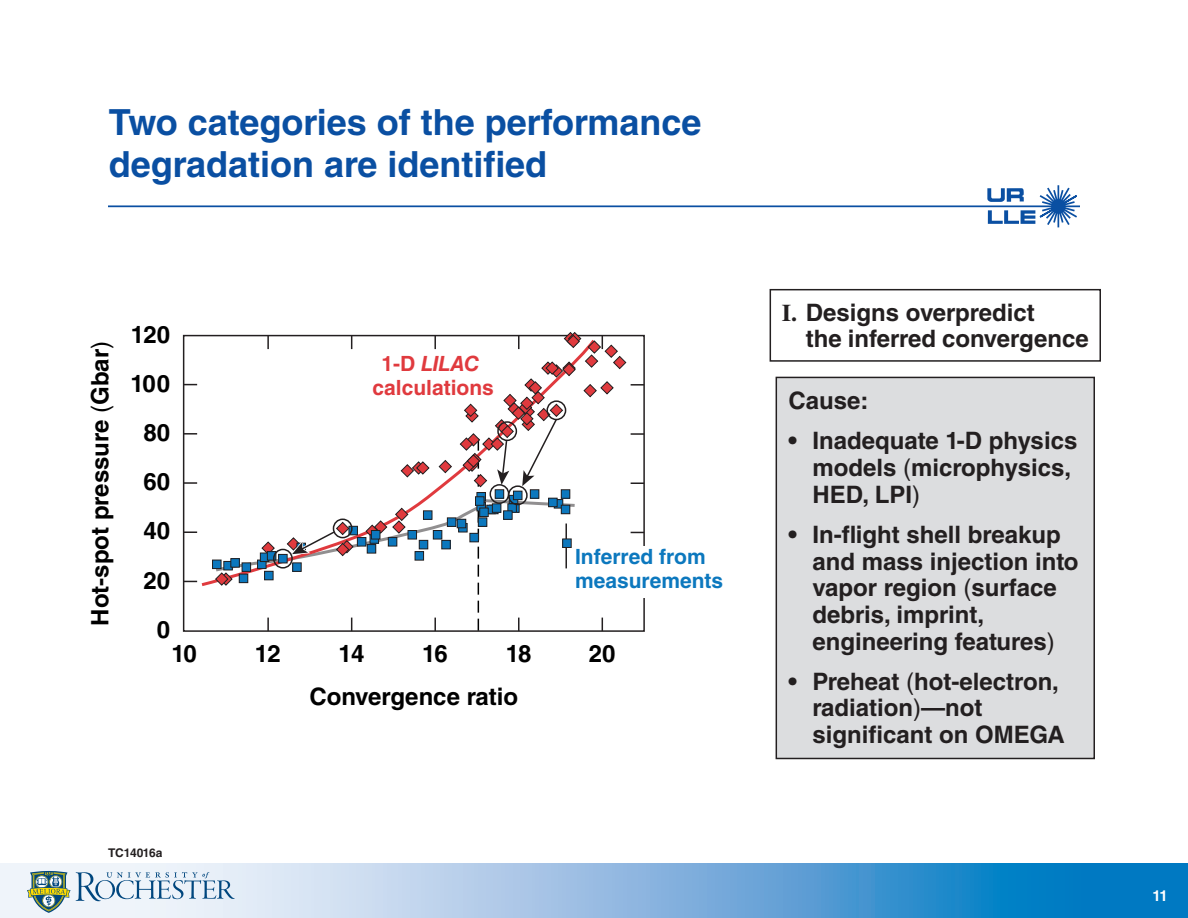
<style>
.page{position:relative;width:1188px;height:918px;background:#fff}
.page>*{position:absolute;margin:0;border:0;box-sizing:border-box;transform-origin:0 0}
.t1{font:700 36px/42px "Helvetica LT Std";color:#0a4fa2}
.first_bullet{font:700 24px/26.7px "Helvetica LT Std";color:#231f20}
.t2{font:700 24px "Helvetica LT Std";color:#000}
.Body_text{font:700 24px "Helvetica LT Std";color:#231f20}
.t3{font:700 21px/23.1px "Helvetica LT Std";color:#0c78be}
.t4{font:700 21px/24px "Helvetica LT Std";color:#e03a3e;text-align:center}
.t5{font:700 15px "Helvetica LT Std";color:#fff}
.Fiche{font:700 12px "Helvetica LT Std";color:#231f20}
.s1{font-weight:400}
.s2{font-style:italic}
.s3{font-family:"Times LT Std"}
</style>
<div class="page">
<svg style="left:987px;top:185px;width:92px;height:43px"></svg>
<hr style="left:108px;top:205px;width:972px;height:2px;background:#0a4fa2">
<svg style="left:0;top:864px;width:1188px;height:54px"></svg>
<svg style="left:27px;top:871px;width:208px;height:42px"></svg>
<svg style="left:184px;top:581px;width:13px;height:1px"></svg>
<svg style="left:184px;top:531px;width:13px;height:2px"></svg>
<svg style="left:184px;top:482px;width:13px;height:2px"></svg>
<svg style="left:184px;top:433px;width:13px;height:2px"></svg>
<svg style="left:184px;top:384px;width:13px;height:1px"></svg>
<div style="left:212px;top:560px;width:9px;height:9px;border:1px solid #231f20"></div>
<svg style="left:213px;top:332px;width:431px;height:299px"></svg>
<div style="left:273px;top:549px;width:20px;height:20px;border:2px solid #231f20;border-radius:50%"></div>
<div style="left:333px;top:519px;width:20px;height:19px;border:2px solid #231f20;border-radius:50%"></div>
<div style="left:776px;top:377px;width:318px;height:381px;background:#dcdddf"></div>
<div style="left:776px;top:377px;width:319px;height:382px;border:2px solid #231f20"></div>
<div style="left:770px;top:289px;width:331px;height:73px;border:2px solid #231f20"></div>
<p class="t1" style="left:109px;top:100px;width:594px">Two categories of the performance degradation are identified</p>
<p class="t2" style="left:85px;top:626px;width:286px;rotate:-90deg">Hot-spot pressure <span class="s1">(</span>Gbar<span class="s1">)</span></p>
<p class="t2" style="left:131px;top:319px;width:41px">120</p>
<p class="t2" style="left:130px;top:369px;width:41px">100</p>
<p class="t2" style="left:143px;top:418px;width:28px">80</p>
<p class="t2" style="left:143px;top:467px;width:28px">60</p>
<p class="t2" style="left:143px;top:516px;width:28px">40</p>
<p class="t2" style="left:143px;top:566px;width:28px">20</p>
<p class="t2" style="left:157px;top:615px;width:15px">0</p>
<p class="t2" style="left:172px;top:639px;width:27px">10</p>
<p class="Fiche" style="left:108px;top:846px;width:56px">TC14016a</p>
<p class="t4" style="left:373px;top:351px;width:123px">1-D <span class="s2">LILAC </span>calculations</p>
<p class="t3" style="left:575px;top:545px;width:150px">Inferred from measurements</p>
<p class="t2" style="left:255px;top:638px;width:27px">12</p>
<p class="t2" style="left:339px;top:638px;width:27px">14</p>
<p class="t2" style="left:422px;top:638px;width:27px">16</p>
<p class="t2" style="left:506px;top:638px;width:27px">18</p>
<p class="t2" style="left:589px;top:638px;width:28px">20</p>
<p class="t2" style="left:310px;top:682px;width:210px">Convergence ratio</p>
<p class="first_bullet" style="left:806px;top:298px;width:284px;text-indent:-24px"><span class="s3">I.</span> Designs overpredict<br>the inferred convergence</p>
<p class="Body_text" style="left:788px;top:386px;width:82px">Cause:</p>
<p class="first_bullet" style="left:812px;top:427px;width:266px;text-indent:-24px">• Inadequate 1-D physics models <span class="s1">(</span>microphysics,<br>HED, LPI<span class="s1">)</span></p>
<p class="first_bullet" style="left:812px;top:521px;width:268px;text-indent:-24px">• In-flight shell breakup and mass injection into vapor region <span class="s1">(</span>surface debris, imprint, engineering features<span class="s1">)</span></p>
<p class="first_bullet" style="left:812px;top:668px;width:254px;text-indent:-24px">• Preheat <span class="s1">(</span>hot-electron, radiation<span class="s1">)</span>—not significant on OMEGA</p>
<p class="t5" style="left:1152px;top:887px;width:17px">11</p>
</div>
